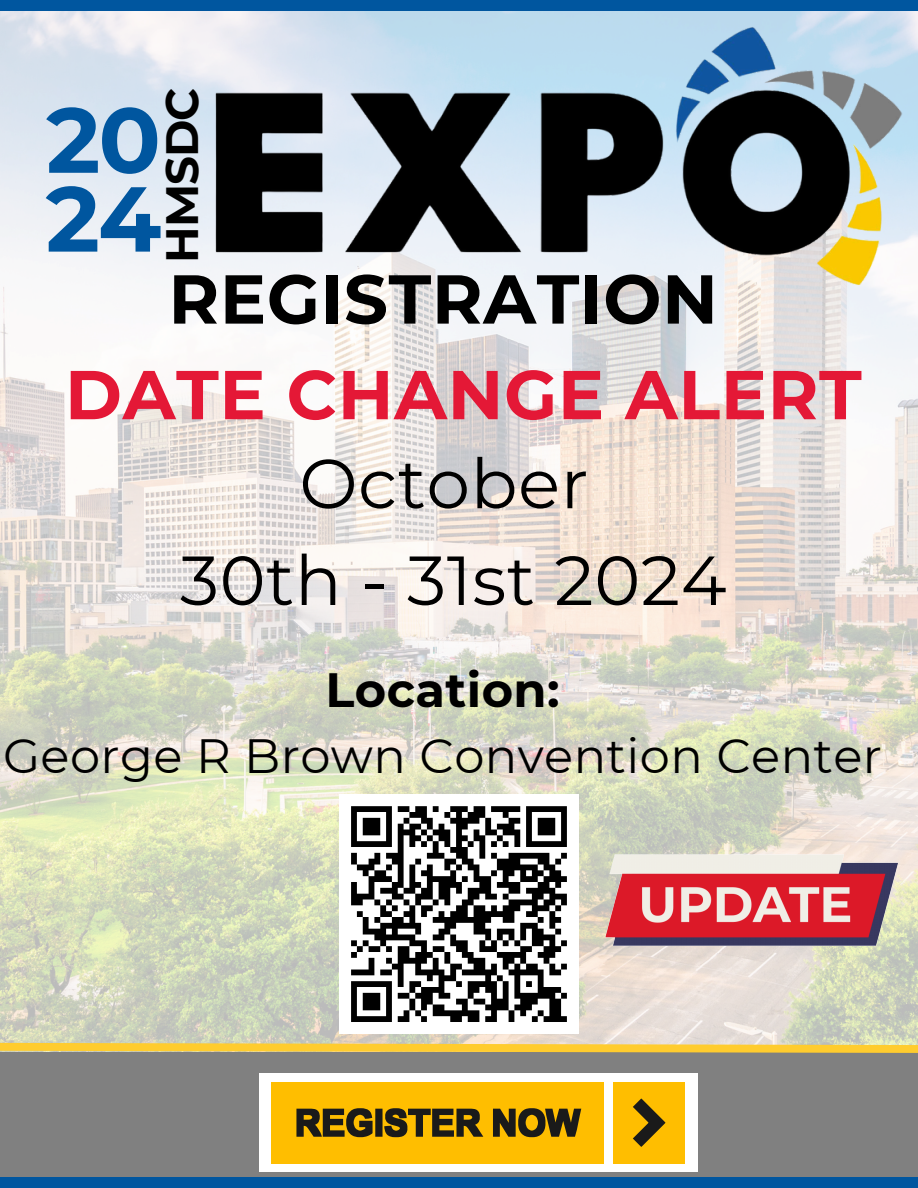
<style>
.page{position:relative;width:918px;height:1188px;background:#fff}
.page>*{position:absolute;margin:0;border:0;box-sizing:border-box;transform-origin:0 0}
.t1{font:700 91.95px/78.9px "Montserrat";color:#00569f}
.t2{font:69.3px/96.8px "Montserrat";letter-spacing:.01em;color:#000;text-align:center}
.t3{font:700 69px/95.7px "Montserrat";letter-spacing:.01em;color:#e41836;text-align:center}
.t4{font:48px/66.3px "Montserrat";letter-spacing:.01em;color:#000;text-align:center}
.t5{font:700 45.3px "Montserrat";letter-spacing:-.02em;color:#000}
.s1{color:#000}
.s2{font-weight:700}
</style>
<div class="page">
<img style="left:0;top:11px;width:918px;height:1028px">
<div style="left:0;top:1053px;width:918px;height:135px;background:#808080"></div>
<svg style="left:0;top:1039px;width:918px;height:14px;background:#e9cb6c"></svg>
<div style="left:0;top:0;width:918px;height:11px;background:#00569f"></div>
<div style="left:0;top:1178px;width:918px;height:10px;background:#00569f"></div>
<img style="left:210px;top:15px;width:703px;height:284px">
<div style="left:259px;top:1073px;width:438px;height:99px;background:#fff"></div>
<div style="left:272px;top:1082px;width:332px;height:82px;background:#ffbe00"></div>
<div style="left:613px;top:1082px;width:72px;height:82px;background:#ffbe00"></div>
<svg style="left:633px;top:1099px;width:32px;height:48px"></svg>
<svg style="left:296px;top:1108px;width:285px;height:29px"></svg>
<div style="left:339px;top:795px;width:240px;height:239px;background:#fff"></div>
<svg style="left:351px;top:806px;width:216px;height:216px"></svg>
<img style="left:595px;top:854px;width:305px;height:92px">
<p class="t5" style="left:154px;top:263px;width:177px;rotate:-90deg">HMSDC</p>
<h2 class="t3" style="left:65px;top:251px;width:798px"><span class="s1">REGISTRATION<br></span>DATE CHANGE ALERT</h2>
<h3 class="t2" style="left:180px;top:435px;width:548px">October<br>30th - 31st 2024</h3>
<h1 class="t1" style="left:46px;top:100px;width:117px">20<br>24</h1>
<h4 class="t4" style="left:3px;top:657px;width:881px"><span class="s2">Location:<br></span>George R Brown Convention Center</h4>
</div>
